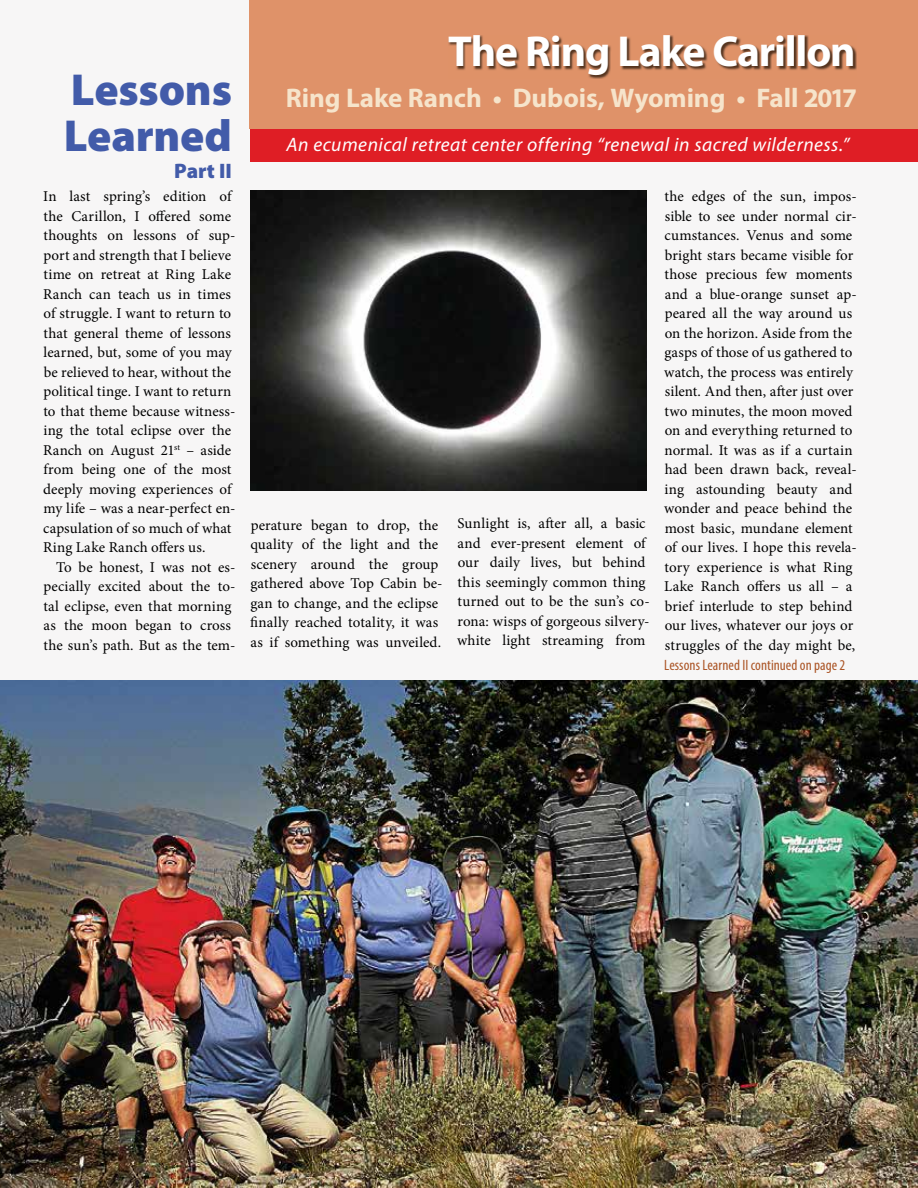
<style>
.page{position:relative;width:918px;height:1188px;background:#fff}
.page>*{position:absolute;margin:0;border:0;box-sizing:border-box;transform-origin:0 0}
.t1{font:900 45px/46.5px "Myriad Pro";letter-spacing:-.005em;color:#425ba9}
.t2{font:700 43.5px "Myriad Pro";letter-spacing:-.025em;color:#fff}
.t3{font:700 27px "Myriad Pro";letter-spacing:-.005em;color:#f6e4cb}
.t4{font:900 21px "Myriad Pro";color:#425ba9}
.t5{font:italic 19.5px "Myriad Pro";letter-spacing:.025em;color:#fff}
.t6{font:15px/19.5px "Minion Pro";letter-spacing:.005em;color:#000}
.t7{font:condensed 15px "Myriad Pro";letter-spacing:.005em;color:#ab5526}
</style>
<div class="page">
<div style="left:250px;top:128px;width:668px;height:34px;background:#df1e25"></div>
<div style="left:250px;top:0;width:668px;height:128px;background:#df9269"></div>
<img style="left:250px;top:190px;width:396px;height:300px">
<img style="left:0;top:680px;width:918px;height:508px">
<img style="left:449px;top:36px;width:408px;height:43px">
<h1 class="t1" style="left:64px;top:64px;width:170px">Lessons<br>Learned</h1>
<h3 class="t4" style="left:174px;top:157px;width:59px">Part II</h3>
<p class="t6" style="left:43px;top:187px;width:194px">In last spring’s edition of the Carillon, I offered some thoughts on lessons of sup&shy;port and strength that I believe time on retreat at Ring Lake<br>Ranch can teach us in times of struggle. I want to return to that general theme of lessons learned, but, some of you may be relieved to hear, without the political tinge. I want to return to that theme because witness&shy;ing the total eclipse over the<br>Ranch on August 21<sup>st</sup> – aside from being one of the most deeply moving experiences of my life – was a near-perfect en&shy;capsulation of so much of what<br>Ring Lake Ranch offers us.</p>
<p class="t6" style="left:43px;top:557px;width:194px;text-indent:13px">To be honest, I was not es&shy;pecially excited about the to&shy;tal eclipse, even that morning as the moon began to cross the sun’s path. But as the tem-</p>
<h2 class="t2" style="left:448px;top:23px;width:409px">The Ring Lake Carillon</h2>
<h3 class="t3" style="left:286px;top:80px;width:573px">Ring Lake Ranch • Dubois, Wyoming • Fall 2017</h3>
<h3 class="t5" style="left:286px;top:132px;width:564px">An ecumenical retreat center offering “renewal in sacred wilderness.”</h3>
<p class="t6" style="left:250px;top:515px;width:194px">perature began to drop, the quality of the light and the scenery around the group gathered above Top Cabin be&shy;gan to change, and the eclipse finally reached totality, it was as if something was unveiled.</p>
<p class="t6" style="left:457px;top:514px;width:194px">Sunlight is, after all, a basic and ever-present element of our daily lives, but behind this seemingly common thing turned out to be the sun’s co&shy;rona: wisps of gorgeous silvery&shy;white light streaming from</p>
<p class="t6" style="left:664px;top:187px;width:194px">the edges of the sun, impos&shy;sible to see under normal cir&shy;cumstances. Venus and some bright stars became visible for those precious few moments and a blue-orange sunset ap&shy;peared all the way around us on the horizon. Aside from the gasps of those of us gathered to watch, the process was entirely silent. And then, after just over two minutes, the moon moved on and everything returned to normal. It was as if a curtain had been drawn back, reveal&shy;ing astounding beauty and wonder and peace behind the most basic, mundane element of our lives. I hope this revela&shy;tory experience is what Ring<br>Lake Ranch offers us all – a brief interlude to step behind our lives, whatever our joys or struggles of the day might be,</p>
<p class="t7" style="left:664px;top:656px;width:183px">Lessons Learned II continued on page 2</p>
</div>
